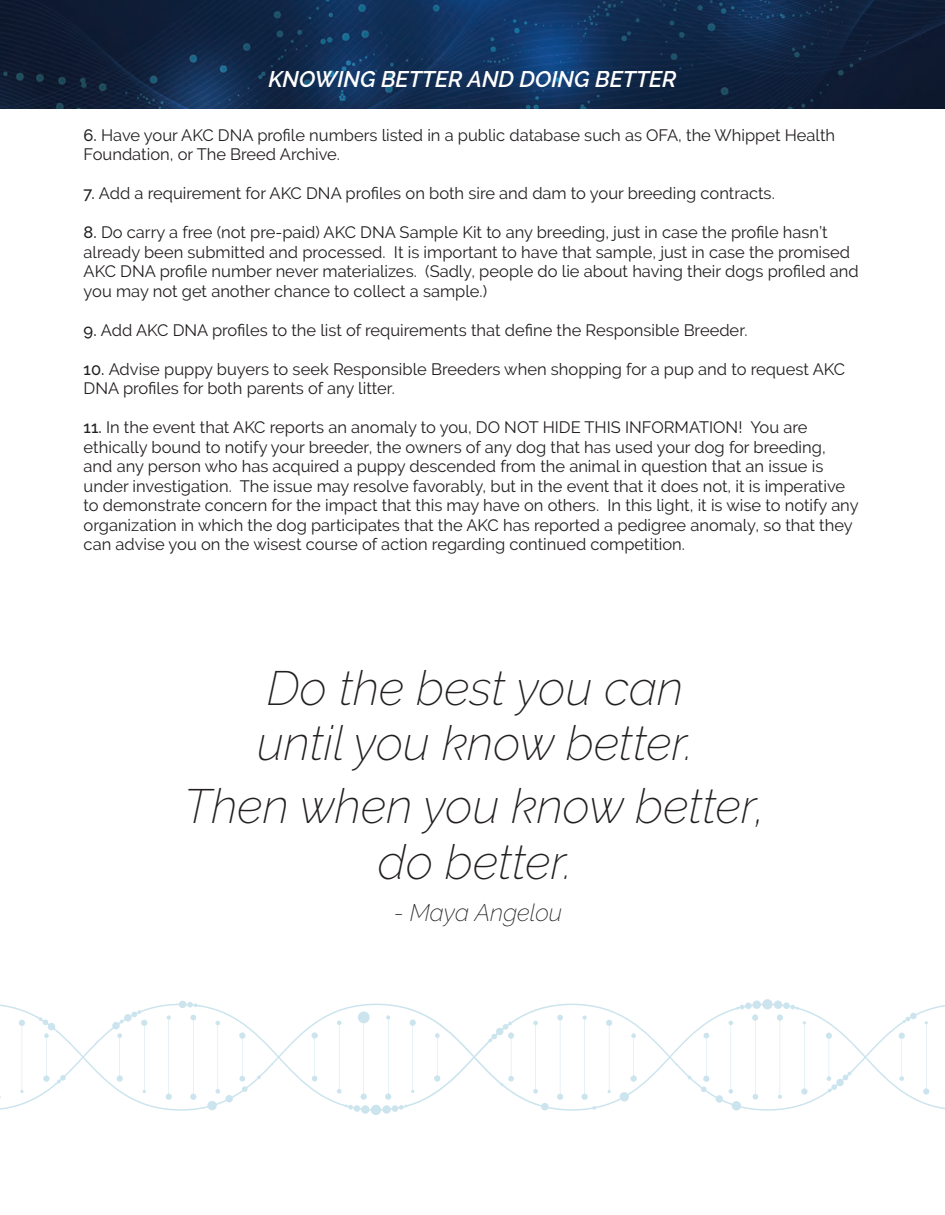
<style>
.page{position:relative;width:945px;height:1215px;background:#fff}
.page>*{position:absolute;margin:0;border:0;box-sizing:border-box;transform-origin:0 0}
.t1{font:italic 200 48px/55.5px "Raleway";color:#231f20}
.t2{font:italic 200 24px "Raleway";color:#231f20}
.t3{font:italic 600 22.5px "Raleway";color:#fff}
.t4{font:16.5px/19.5px "Raleway";color:#231f20}
.s1{font-weight:500}
</style>
<div class="page">
<img style="left:0;top:0;width:945px;height:109px">
<svg style="left:0;top:1004px;width:945px;height:107px"></svg>
<div style="left:358px;top:1012px;width:12px;height:11px;background:#cbe4ee;border-radius:50%"></div>
<div style="left:836px;top:1079px;width:8px;height:7px;background:#cbe4ee;border-radius:50%"></div>
<svg style="left:843px;top:1072px;width:8px;height:8px"></svg>
<div style="left:732px;top:1101px;width:9px;height:9px;background:#cbe4ee;border-radius:50%"></div>
<div style="left:716px;top:1095px;width:7px;height:8px;background:#cbe4ee;border-radius:50%"></div>
<div style="left:371px;top:1105px;width:10px;height:10px;background:#cbe4ee;border-radius:50%"></div>
<div style="left:361px;top:1105px;width:9px;height:9px;background:#cbe4ee;border-radius:50%"></div>
<div style="left:354px;top:1105px;width:6px;height:7px;background:#cbe4ee;border-radius:50%"></div>
<svg style="left:345px;top:1105px;width:8px;height:4px"></svg>
<div style="left:382px;top:1105px;width:9px;height:9px;background:#cbe4ee;border-radius:50%"></div>
<div style="left:392px;top:1105px;width:6px;height:7px;background:#cbe4ee;border-radius:50%"></div>
<svg style="left:399px;top:1105px;width:8px;height:5px"></svg>
<div style="left:762px;top:999px;width:11px;height:10px;background:#cbe4ee;border-radius:50%"></div>
<div style="left:774px;top:1001px;width:8px;height:8px;background:#cbe4ee;border-radius:50%"></div>
<div style="left:783px;top:1002px;width:7px;height:7px;background:#cbe4ee;border-radius:50%"></div>
<svg style="left:790px;top:1005px;width:9px;height:5px"></svg>
<div style="left:753px;top:1001px;width:8px;height:8px;background:#cbe4ee;border-radius:50%"></div>
<div style="left:745px;top:1003px;width:7px;height:6px;background:#cbe4ee;border-radius:50%"></div>
<svg style="left:736px;top:1005px;width:9px;height:5px"></svg>
<div style="left:124px;top:1014px;width:8px;height:8px;background:#cbe4ee;border-radius:50%"></div>
<div style="left:112px;top:1022px;width:8px;height:7px;background:#cbe4ee;border-radius:50%"></div>
<div style="left:179px;top:1001px;width:7px;height:7px;background:#cbe4ee;border-radius:50%"></div>
<svg style="left:187px;top:1002px;width:13px;height:5px"></svg>
<svg style="left:120px;top:1020px;width:4px;height:3px"></svg>
<div style="left:207px;top:1101px;width:10px;height:9px;background:#cbe4ee;border-radius:50%"></div>
<div style="left:225px;top:1095px;width:8px;height:7px;background:#cbe4ee;border-radius:50%"></div>
<svg style="left:257px;top:1075px;width:4px;height:4px"></svg>
<div style="left:620px;top:1092px;width:9px;height:9px;background:#cbe4ee;border-radius:50%"></div>
<div style="left:48px;top:1023px;width:7px;height:7px;background:#cbe4ee;border-radius:50%"></div>
<svg style="left:36px;top:1016px;width:12px;height:9px"></svg>
<div style="left:910px;top:1013px;width:7px;height:6px;background:#cbe4ee;border-radius:50%"></div>
<svg style="left:903px;top:1017px;width:7px;height:6px"></svg>
<svg style="left:592px;top:1106px;width:4px;height:4px"></svg>
<div style="left:541px;top:1103px;width:8px;height:7px;background:#cbe4ee;border-radius:50%"></div>
<svg style="left:801px;top:1021px;width:6px;height:74px"></svg>
<svg style="left:729px;top:1021px;width:4px;height:73px"></svg>
<svg style="left:701px;top:1033px;width:8px;height:59px"></svg>
<svg style="left:826px;top:1033px;width:11px;height:59px"></svg>
<svg style="left:777px;top:1014px;width:6px;height:85px"></svg>
<svg style="left:752px;top:1014px;width:6px;height:86px"></svg>
<svg style="left:923px;top:1021px;width:6px;height:74px"></svg>
<svg style="left:899px;top:1033px;width:6px;height:48px"></svg>
<svg style="left:606px;top:1020px;width:6px;height:73px"></svg>
<svg style="left:533px;top:1021px;width:5px;height:73px"></svg>
<svg style="left:488px;top:1022px;width:26px;height:64px"></svg>
<svg style="left:631px;top:1033px;width:6px;height:49px"></svg>
<svg style="left:582px;top:1015px;width:6px;height:85px"></svg>
<svg style="left:557px;top:1015px;width:6px;height:85px"></svg>
<svg style="left:410px;top:1020px;width:6px;height:73px"></svg>
<svg style="left:337px;top:1021px;width:4px;height:73px"></svg>
<svg style="left:312px;top:1032px;width:6px;height:49px"></svg>
<svg style="left:434px;top:1033px;width:6px;height:49px"></svg>
<svg style="left:385px;top:1015px;width:6px;height:85px"></svg>
<svg style="left:361px;top:1022px;width:6px;height:78px"></svg>
<svg style="left:132px;top:1010px;width:15px;height:83px"></svg>
<svg style="left:216px;top:1021px;width:4px;height:73px"></svg>
<svg style="left:239px;top:1033px;width:9px;height:59px"></svg>
<svg style="left:117px;top:1033px;width:6px;height:49px"></svg>
<svg style="left:166px;top:1015px;width:6px;height:85px"></svg>
<svg style="left:190px;top:1015px;width:6px;height:85px"></svg>
<svg style="left:19px;top:1020px;width:6px;height:73px"></svg>
<svg style="left:43px;top:1033px;width:23px;height:52px"></svg>
<h3 class="t3" style="left:268px;top:66px;width:410px">KNOWING BETTER AND DOING BETTER</h3>
<p class="t4" style="left:84px;top:125px;width:753px"><span class="s1">6.</span> Have your AKC DNA profile numbers listed in a public database such as OFA, the Whippet Health<br>Foundation, or The Breed Archive.</p>
<p class="t4" style="left:84px;top:184px;width:693px"><span class="s1">7.</span> Add a requirement for AKC DNA profiles on both sire and dam to your breeding contracts.</p>
<p class="t4" style="left:84px;top:223px;width:777px"><span class="s1">8.</span> Do carry a free (not pre-paid) AKC DNA Sample Kit to any breeding, just in case the profile hasn’t already been submitted and processed. It is important to have that sample, just in case the promised AKC DNA profile number never materializes. (Sadly, people do lie about having their dogs profiled and you may not get another chance to collect a sample.)</p>
<p class="t4" style="left:84px;top:320px;width:665px"><span class="s1">9.</span> Add AKC DNA profiles to the list of requirements that define the Responsible Breeder.</p>
<p class="t4" style="left:84px;top:359px;width:763px"><span class="s1">10.</span> Advise puppy buyers to seek Responsible Breeders when shopping for a pup and to request AKC<br>DNA profiles for both parents of any litter.</p>
<p class="t4" style="left:84px;top:418px;width:777px"><span class="s1">11.</span> In the event that AKC reports an anomaly to you, DO NOT HIDE THIS INFORMATION! You are ethically bound to notify your breeder, the owners of any dog that has used your dog for breeding, and any person who has acquired a puppy descended from the animal in question that an issue is under investigation. The issue may resolve favorably, but in the event that it does not, it is imperative to demonstrate concern for the impact that this may have on others. In this light, it is wise to notify any organization in which the dog participates that the AKC has reported a pedigree anomaly, so that they can advise you on the wisest course of action regarding continued competition.</p>
<h1 class="t1" style="left:257px;top:660px;width:437px">Do the best you can until you know better.</h1>
<h1 class="t1" style="left:184px;top:778px;width:584px;text-align:center">Then when you know better, do better.</h1>
<h2 class="t2" style="left:394px;top:898px;width:170px">- Maya Angelou</h2>
</div>
